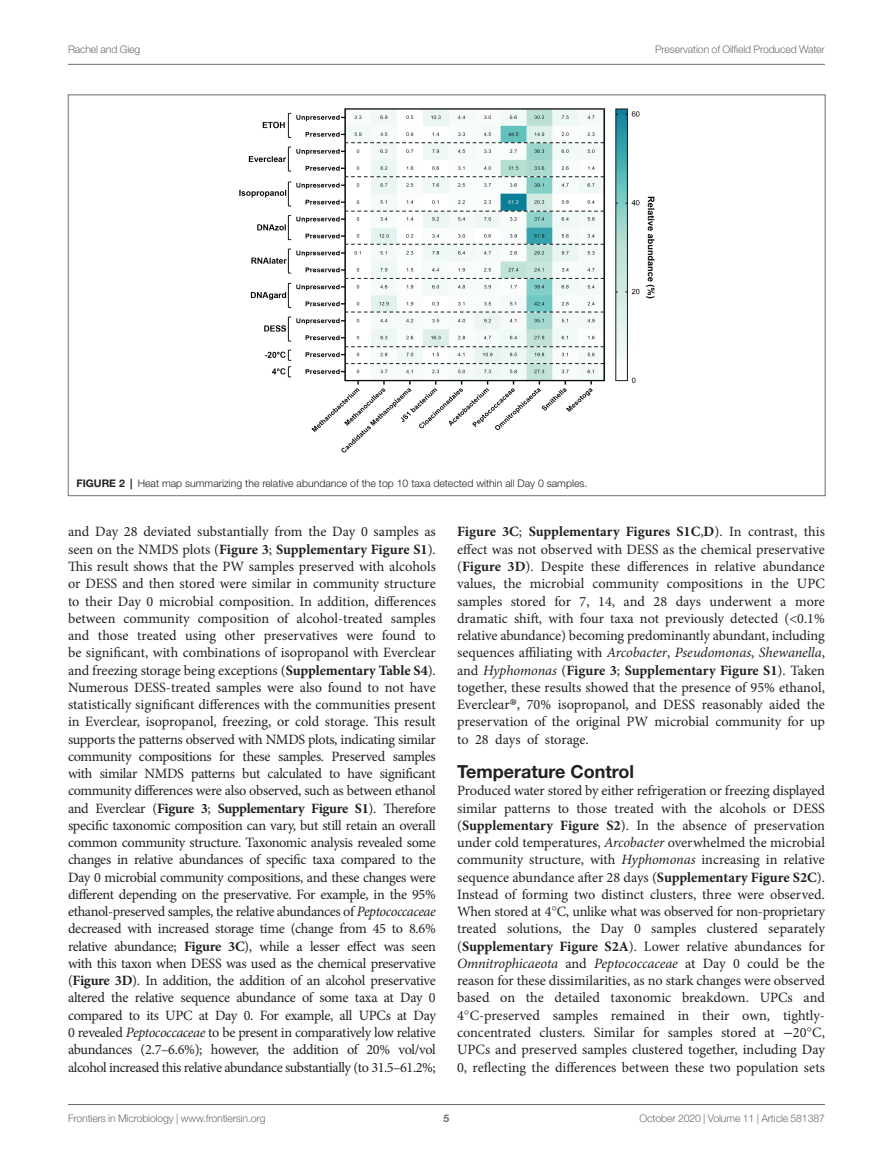
<style>
.page{position:relative;width:893px;height:1170px;background:#fff}
.page>*{position:absolute;margin:0;border:0;box-sizing:border-box;transform-origin:0 0}
.HEAD_2{font:700 18px "Helvetica Neue LT Std";color:#231f20}
.TEXT_FLUSH{font:14.25px/17.2px "Minion Pro";letter-spacing:-.01em;color:#231f20;text-align:justify}
.t1{font:300 10.5px "Helvetica Neue LT Std";letter-spacing:-.015em;color:#6c6d70}
.FIG_LEG{font:300 10.5px "Helvetica Neue LT Std";color:#231f20}
.t2{font:700 10.5px "Helvetica Neue LT Std";color:#6c6d70}
.s1{font-weight:700}
.s2{font-style:italic}
.s3{font-size:22.5px}
.s4{font-family:"STIX General"}
</style>
<div class="page">
<hr style="left:68px;top:64px;width:757px;height:1px;background:#6c6d70">
<hr style="left:68px;top:1104px;width:757px;height:1px;background:#6c6d70">
<img style="left:239px;top:108px;width:416px;height:345px">
<p class="t1" style="left:68px;top:42px;width:74px">Rachel and Gieg</p>
<p class="t1" style="left:655px;top:42px;width:171px">Preservation of Oilfield Produced Water</p>
<p class="FIG_LEG" style="left:77px;top:477px;width:512px"><span class="s1">FIGURE 2 |</span> Heat map summarizing the relative abundance of the top 10 taxa detected within all Day 0 samples.</p>
<p class="TEXT_FLUSH" style="left:68px;top:523px;width:369px">and Day 28 deviated substantially from the Day 0 samples as seen on the NMDS plots (<span class="s1">Figure 3</span>; <span class="s1">Supplementary Figure S1</span>).<br>This result shows that the PW samples preserved with alcohols or DESS and then stored were similar in community structure to their Day 0 microbial composition. In addition, differences between community composition of alcohol-treated samples and those treated using other preservatives were found to be significant, with combinations of isopropanol with Everclear and freezing storage being exceptions (<span class="s1">Supplementary Table S4</span>).<br>Numerous DESS-treated samples were also found to not have statistically significant differences with the communities present in Everclear, isopropanol, freezing, or cold storage. This result supports the patterns observed with NMDS plots, indicating similar community compositions for these samples. Preserved samples with similar NMDS patterns but calculated to have significant community differences were also observed, such as between ethanol and Everclear (<span class="s1">Figure 3</span>; <span class="s1">Supplementary Figure S1</span>). Therefore specific taxonomic composition can vary, but still retain an overall common community structure. Taxonomic analysis revealed some changes in relative abundances of specific taxa compared to the Day 0 microbial community compositions, and these changes were different depending on the preservative. For example, in the 95% ethanol-preserved samples, the relative abundances of <span class="s2">Peptococcaceae </span>decreased with increased storage time (change from 45 to 8.6% relative abundance; <span class="s1">Figure 3C</span>), while a lesser effect was seen with this taxon when DESS was used as the chemical preservative (<span class="s1">Figure 3D</span>). In addition, the addition of an alcohol preservative altered the relative sequence abundance of some taxa at Day 0 compared to its UPC at Day 0. For example, all UPCs at Day 0 revealed <span class="s2">Peptococcaceae</span> to be present in comparatively low relative abundances (2.7–6.6%); however, the addition of 20% vol/vol alcohol increased this relative abundance substantially (to 31.5–61.2%;</p>
<p class="TEXT_FLUSH" style="left:457px;top:523px;width:369px"><span class="s1">Figure 3C</span>; <span class="s1">Supplementary Figures S1C</span>,<span class="s1">D</span>). In contrast, this effect was not observed with DESS as the chemical preservative (<span class="s1">Figure 3D</span>). Despite these differences in relative abundance values, the microbial community compositions in the UPC samples stored for 7, 14, and 28 days underwent a more dramatic shift, with four taxa not previously detected (&lt;0.1% relative abundance) becoming predominantly abundant, including sequences affiliating with <span class="s2">Arcobacter</span>, <span class="s2">Pseudomonas</span>, <span class="s2">Shewanella</span>, and <span class="s2">Hyphomonas</span> (<span class="s1">Figure 3</span>; <span class="s1">Supplementary Figure S1</span>). Taken together, these results showed that the presence of 95% ethanol, Everclear<span class="s3">®</span>, 70% isopropanol, and DESS reasonably aided the preservation of the original PW microbial community for up to 28 days of storage.</p>
<p class="HEAD_2" style="left:457px;top:760px;width:178px">Temperature Control</p>
<p class="TEXT_FLUSH" style="left:457px;top:782px;width:369px">Produced water stored by either refrigeration or freezing displayed similar patterns to those treated with the alcohols or DESS (<span class="s1">Supplementary Figure S2</span>). In the absence of preservation under cold temperatures, <span class="s2">Arcobacter</span> overwhelmed the microbial community structure, with <span class="s2">Hyphomonas</span> increasing in relative sequence abundance after 28 days (<span class="s1">Supplementary Figure S2C</span>).<br>Instead of forming two distinct clusters, three were observed.<br>When stored at 4<span class="s4">°</span>C, unlike what was observed for non-proprietary treated solutions, the Day 0 samples clustered separately (<span class="s1">Supplementary Figure S2A</span>). Lower relative abundances for <span class="s2">Omnitrophicaeota</span> and <span class="s2">Peptococcaceae</span> at Day 0 could be the reason for these dissimilarities, as no stark changes were observed based on the detailed taxonomic breakdown. UPCs and 4<span class="s4">°</span>C-preserved samples remained in their own, tightly&shy;concentrated clusters. Similar for samples stored at <span class="s4">−</span>20<span class="s4">°</span>C, UPCs and preserved samples clustered together, including Day 0, reflecting the differences between these two population sets</p>
<p class="t1" style="left:68px;top:1111px;width:199px">Frontiers in Microbiology | www.frontiersin.org</p>
<p class="t2" style="left:444px;top:1111px;width:7px">5</p>
<p class="t1" style="left:640px;top:1111px;width:187px">October 2020 | Volume 11 | Article 581387</p>
</div>
